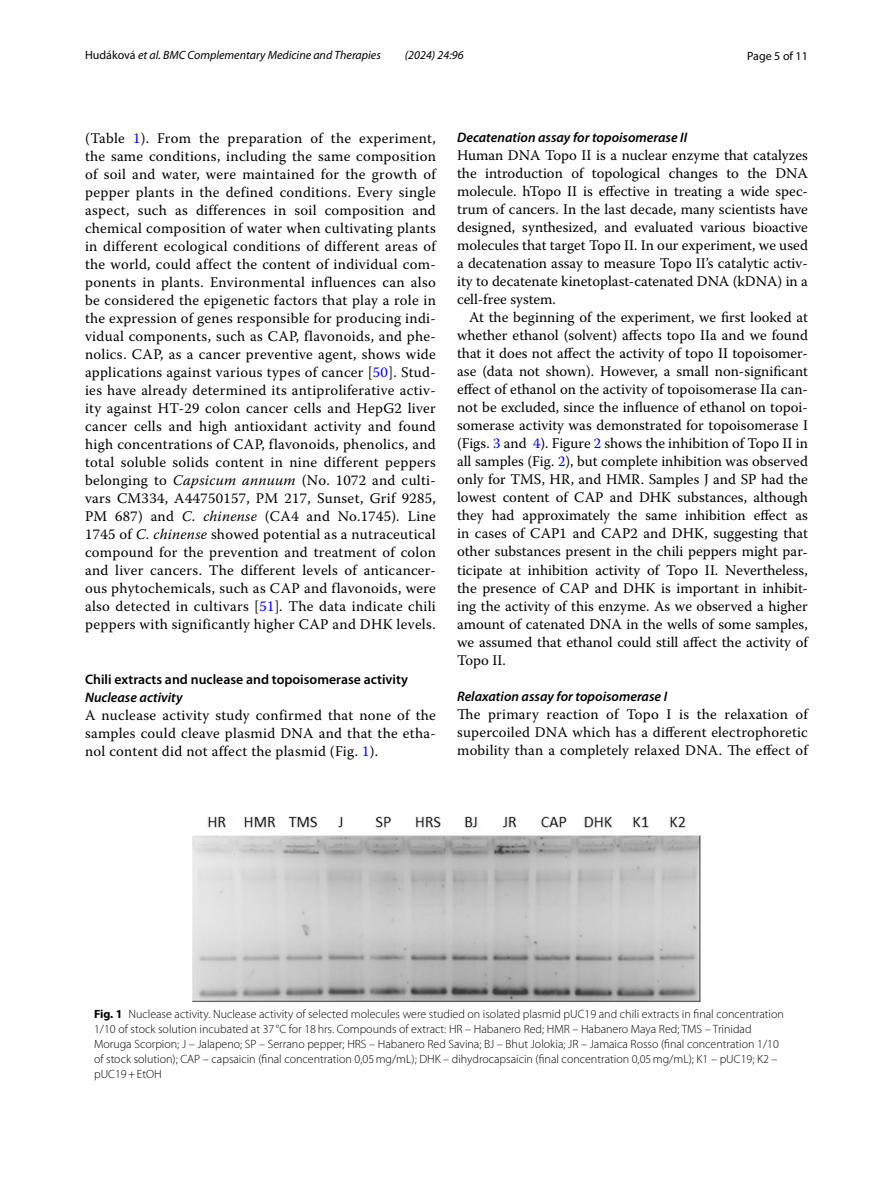
<style>
.page{position:relative;width:893px;height:1187px;background:#fff}
.page>*{position:absolute;margin:0;border:0;box-sizing:border-box;transform-origin:0 0}
.t1{font:14.7px/18px "Warnock Pro";letter-spacing:.015em;color:#000;text-align:justify}
.t2{font:italic 600 13.8px "Myriad Pro";color:#000}
.t3{font:600 13.8px "Myriad Pro";color:#000}
.t4{font:300 12px/15px "Myriad Pro";color:#000}
.t5{font:italic 12px "Myriad Pro";color:#000}
.t6{font:12px "Myriad Pro";color:#000}
.s1{font-style:normal}
.s2{color:#00f}
.s3{font-style:italic}
.s4{font-weight:700}
</style>
<div class="page">
<img style="left:192px;top:816px;width:509px;height:186px">
<p class="t5" style="left:85px;top:48px;width:297px"><span class="s1">Hudáková</span> et al. BMC Complementary Medicine and Therapies</p>
<p class="t5" style="left:405px;top:48px;width:60px">(2024) 24:96</p>
<p class="t6" style="left:747px;top:48px;width:62px">Page 5 of 11</p>
<p class="t1" style="left:85px;top:128px;width:352px">(Table <span class="s2">1</span>). From the preparation of the experiment, the same conditions, including the same composition of soil and water, were maintained for the growth of pepper plants in the defined conditions. Every single aspect, such as differences in soil composition and chemical composition of water when cultivating plants in different ecological conditions of different areas of the world, could affect the content of individual com&shy;ponents in plants. Environmental influences can also be considered the epigenetic factors that play a role in the expression of genes responsible for producing indi&shy;vidual components, such as CAP, flavonoids, and phe&shy;nolics. CAP, as a cancer preventive agent, shows wide applications against various types of cancer [<span class="s2">50</span>]. Stud&shy;ies have already determined its antiproliferative activ&shy;ity against HT-29 colon cancer cells and HepG2 liver cancer cells and high antioxidant activity and found high concentrations of CAP, flavonoids, phenolics, and total soluble solids content in nine different peppers belonging to <span class="s3">Capsicum annuum</span> (No. 1072 and culti&shy;vars CM334, A44750157, PM 217, Sunset, Grif 9285, PM 687) and <span class="s3">C. chinense</span> (CA4 and No.1745)<span class="s3">.</span> Line 1745 of <span class="s3">C. chinense</span> showed potential as a nutraceutical compound for the prevention and treatment of colon and liver cancers. The different levels of anticancer&shy;ous phytochemicals, such as CAP and flavonoids, were also detected in cultivars [<span class="s2">51</span>]<span class="s3">.</span> The data indicate chili peppers with significantly higher CAP and DHK levels.</p>
<p class="t3" style="left:85px;top:670px;width:324px">Chili extracts and nuclease and topoisomerase activity</p>
<p class="t2" style="left:85px;top:688px;width:99px">Nuclease activity</p>
<p class="t1" style="left:85px;top:705px;width:352px">A nuclease activity study confirmed that none of the samples could cleave plasmid DNA and that the etha&shy;nol content did not affect the plasmid (Fig. <span class="s2">1</span>).</p>
<p class="t2" style="left:457px;top:129px;width:232px">Decatenation assay for topoisomerase II</p>
<p class="t1" style="left:457px;top:146px;width:352px">Human DNA Topo II is a nuclear enzyme that catalyzes the introduction of topological changes to the DNA molecule. hTopo II is effective in treating a wide spec&shy;trum of cancers. In the last decade, many scientists have designed, synthesized, and evaluated various bioactive molecules that target Topo II. In our experiment, we used a decatenation assay to measure Topo II’s catalytic activ&shy;ity to decatenate kinetoplast-catenated DNA (kDNA) in a cell-free system.</p>
<p class="t1" style="left:457px;top:308px;width:352px;text-indent:12px">At the beginning of the experiment, we first looked at whether ethanol (solvent) affects topo IIa and we found that it does not affect the activity of topo II topoisomer&shy;ase (data not shown). However, a small non-significant effect of ethanol on the activity of topoisomerase IIa can&shy;not be excluded, since the influence of ethanol on topoi&shy;somerase activity was demonstrated for topoisomerase I (Figs. <span class="s2">3</span> and <span class="s2">4</span>). Figure <span class="s2">2</span> shows the inhibition of Topo II in all samples (Fig. <span class="s2">2</span>), but complete inhibition was observed only for TMS, HR, and HMR. Samples J and SP had the lowest content of CAP and DHK substances, although they had approximately the same inhibition effect as in cases of CAP1 and CAP2 and DHK, suggesting that other substances present in the chili peppers might par&shy;ticipate at inhibition activity of Topo II. Nevertheless, the presence of CAP and DHK is important in inhibit&shy;ing the activity of this enzyme. As we observed a higher amount of catenated DNA in the wells of some samples, we assumed that ethanol could still affect the activity of Topo II.</p>
<p class="t2" style="left:457px;top:687px;width:212px">Relaxation assay for topoisomerase I</p>
<p class="t1" style="left:457px;top:704px;width:352px">The primary reaction of Topo I is the relaxation of supercoiled DNA which has a different electrophoretic mobility than a completely relaxed DNA. The effect of</p>
<p class="t4" style="left:94px;top:1006px;width:691px"><span class="s4">Fig. 1</span> Nuclease activity. Nuclease activity of selected molecules were studied on isolated plasmid pUC19 and chili extracts in final concentration 1/10 of stock solution incubated at 37 °C for 18hrs. Compounds of extract: HR – Habanero Red; HMR – Habanero Maya Red; TMS – Trinidad Moruga Scorpion; J – Jalapeno; SP – Serrano pepper; HRS – Habanero Red Savina; BJ – Bhut Jolokia; JR – Jamaica Rosso (final concentration 1/10 of stock solution); CAP – capsaicin (final concentration 0,05mg/mL); DHK – dihydrocapsaicin (final concentration 0,05mg/mL); K1 – pUC19; K2 – pUC19+EtOH</p>
</div>
